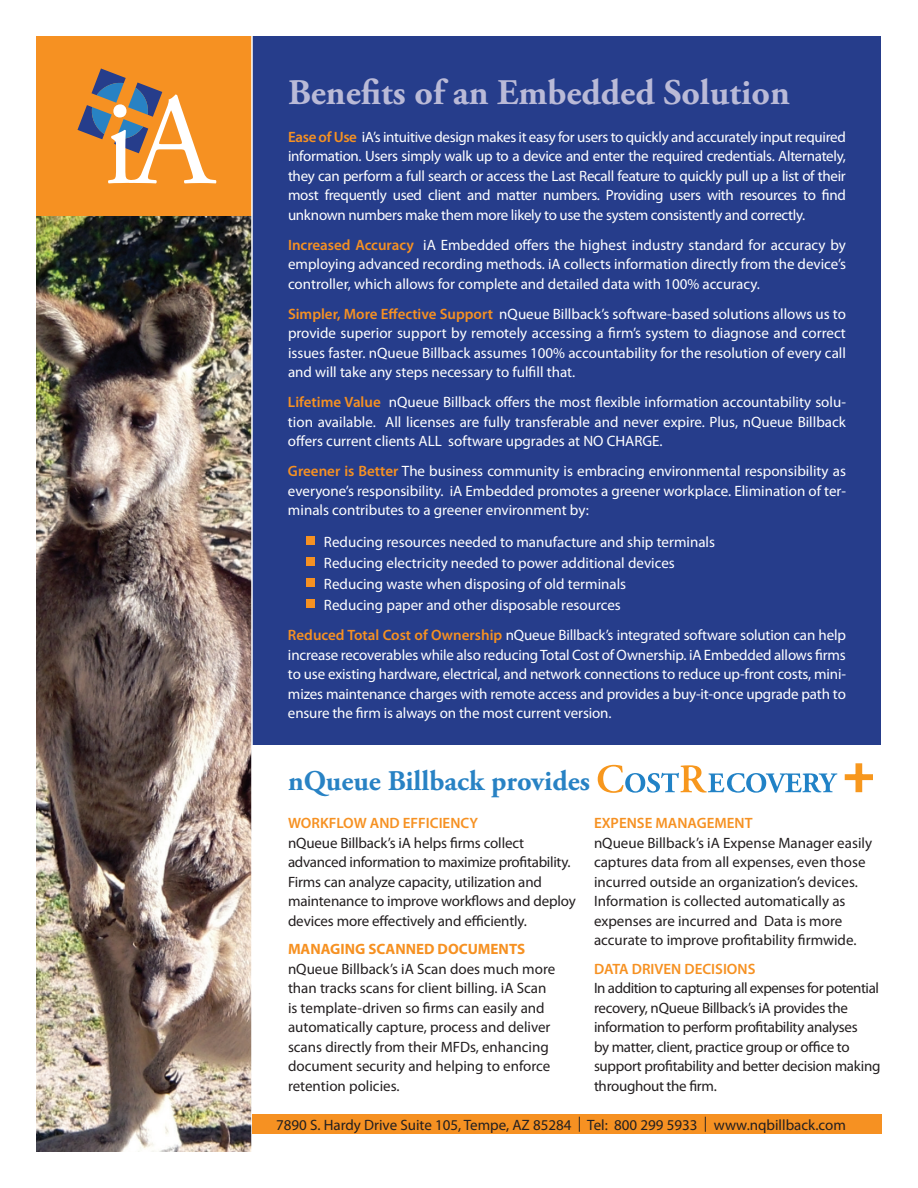
<style>
.page{position:relative;width:918px;height:1188px;background:#fff}
.page>*{position:absolute;margin:0;border:0;box-sizing:border-box;transform-origin:0 0}
.Paragraph_Style_3{font:700 36px "Adobe Garamond Pro";color:#babad7}
.Paragraph_Style_3-2{font:700 28.5px "Adobe Garamond Pro";color:#2882c4}
.Paragraph_Style_4{font:15px/19.5px "Myriad Pro";color:#fff;text-align:justify}
.body_text{font:15px/19.5px "Myriad Pro";letter-spacing:-.005em;color:#231f20}
.Paragraph_Style_2{font:15px "Myriad Pro";color:#fff}
.body{font:15px "Myriad Pro";color:#231f20}
.Paragraph_Style_4-2{font:600 15px "Myriad Pro";color:#f69122}
.Paragraph_Style_4-3{font:700 15px "Myriad Pro";color:#f69122}
.s1{font-weight:600;color:#f69122}
</style>
<div class="page">
<div style="left:250px;top:37px;width:631px;height:708px;background:#263d8b"></div>
<div style="left:36px;top:36px;width:216px;height:180px;background:#f69122"></div>
<div style="left:306px;top:537px;width:8px;height:8px;background:#f69122"></div>
<div style="left:306px;top:558px;width:8px;height:8px;background:#f69122"></div>
<div style="left:306px;top:579px;width:8px;height:8px;background:#f69122"></div>
<div style="left:306px;top:600px;width:8px;height:8px;background:#f69122"></div>
<img style="left:36px;top:216px;width:215px;height:936px">
<svg style="left:77px;top:68px;width:140px;height:115px"></svg>
<hr style="left:251px;top:36px;width:2px;height:1130px;background:#fff">
<div style="left:252px;top:1115px;width:630px;height:19px;background:#f69122"></div>
<svg style="left:598px;top:765px;width:239px;height:28px"></svg>
<svg style="left:844px;top:763px;width:29px;height:30px"></svg>
<p class="Paragraph_Style_3" style="left:288px;top:72px;width:503px">Benefits of an Embedded Solution</p>
<p class="Paragraph_Style_4" style="left:288px;top:127px;width:560px"><span class="s1">Ease of Use</span> iA’s intuitive design makes it easy for users to quickly and accurately input required information. Users simply walk up to a device and enter the required credentials. Alternately, they can perform a full search or access the Last Recall feature to quickly pull up a list of their most frequently used client and matter numbers. Providing users with resources to find unknown numbers make them more likely to use the system consistently and correctly.</p>
<p class="Paragraph_Style_4" style="left:288px;top:235px;width:560px"><span class="s1">Increased Accuracy</span> iA Embedded offers the highest industry standard for accuracy by employing advanced recording methods. iA collects information directly from the device’s controller, which allows for complete and detailed data with 100% accuracy.</p>
<p class="Paragraph_Style_4" style="left:288px;top:304px;width:560px"><span class="s1">Simpler, More Effective Support</span> nQueue Billback’s software-based solutions allows us to provide superior support by remotely accessing a firm’s system to diagnose and correct issues faster. nQueue Billback assumes 100% accountability for the resolution of every call and will take any steps necessary to fulfill that.</p>
<p class="Paragraph_Style_4" style="left:288px;top:392px;width:560px"><span class="s1">Lifetime Value</span> nQueue Billback offers the most flexible information accountability solu&shy;tion available. All licenses are fully transferable and never expire. Plus, nQueue Billback offers current clients ALL software upgrades at NO CHARGE.</p>
<p class="Paragraph_Style_4" style="left:288px;top:461px;width:560px"><span class="s1">Greener is Better</span> The business community is embracing environmental responsibility as everyone’s responsibility. iA Embedded promotes a greener workplace. Elimination of ter&shy;minals contributes to a greener environment by:</p>
<p class="Paragraph_Style_2" style="left:324px;top:532px;width:393px">Reducing resources needed to manufacture and ship terminals</p>
<p class="Paragraph_Style_2" style="left:324px;top:553px;width:352px">Reducing electricity needed to power additional devices</p>
<p class="Paragraph_Style_2" style="left:324px;top:574px;width:304px">Reducing waste when disposing of old terminals</p>
<p class="Paragraph_Style_2" style="left:324px;top:595px;width:298px">Reducing paper and other disposable resources</p>
<p class="Paragraph_Style_4" style="left:288px;top:625px;width:560px"><span class="s1">Reduced Total Cost of Ownership</span> nQueue Billback’s integrated software solution can help increase recoverables while also reducing Total Cost of Ownership. iA Embedded allows firms to use existing hardware, electrical, and network connections to reduce up-front costs, mini&shy;mizes maintenance charges with remote access and provides a buy-it-once upgrade path to ensure the firm is always on the most current version.</p>
<p class="Paragraph_Style_3-2" style="left:288px;top:765px;width:303px">nQueue Billback provides</p>
<p class="Paragraph_Style_4-2" style="left:288px;top:814px;width:192px">WORKFLOW AND EFFICIENCY</p>
<p class="body_text" style="left:288px;top:833px;width:289px">nQueue Billback’s iA helps firms collect advanced information to maximize profitability.<br>Firms can analyze capacity, utilization and maintenance to improve workflows and deploy devices more effectively and efficiently.</p>
<p class="Paragraph_Style_4-3" style="left:288px;top:940px;width:239px">MANAGING SCANNED DOCUMENTS</p>
<p class="body_text" style="left:288px;top:959px;width:269px">nQueue Billback’s iA Scan does much more than tracks scans for client billing. iA Scan is template-driven so firms can easily and automatically capture, process and deliver scans directly from their MFDs, enhancing document security and helping to enforce retention policies.</p>
<p class="Paragraph_Style_4-2" style="left:594px;top:814px;width:160px">EXPENSE MANAGEMENT</p>
<p class="body_text" style="left:594px;top:833px;width:280px">nQueue Billback’s iA Expense Manager easily captures data from all expenses, even those incurred outside an organization’s devices.<br>Information is collected automatically as expenses are incurred and Data is more accurate to improve profitability firmwide.</p>
<p class="Paragraph_Style_4-2" style="left:594px;top:959px;width:163px">DATA DRIVEN DECISIONS</p>
<p class="body_text" style="left:594px;top:978px;width:288px">In addition to capturing all expenses for potential recovery, nQueue Billback’s iA provides the information to perform profitability analyses<br>by matter, client, practice group or office to support profitability and better decision making throughout the firm.</p>
<p class="body" style="left:276px;top:1116px;width:571px">7890 S. Hardy Drive Suite 105, Tempe, AZ 85284 | Tel: 800 299 5933 | www.nqbillback.com</p>
</div>
